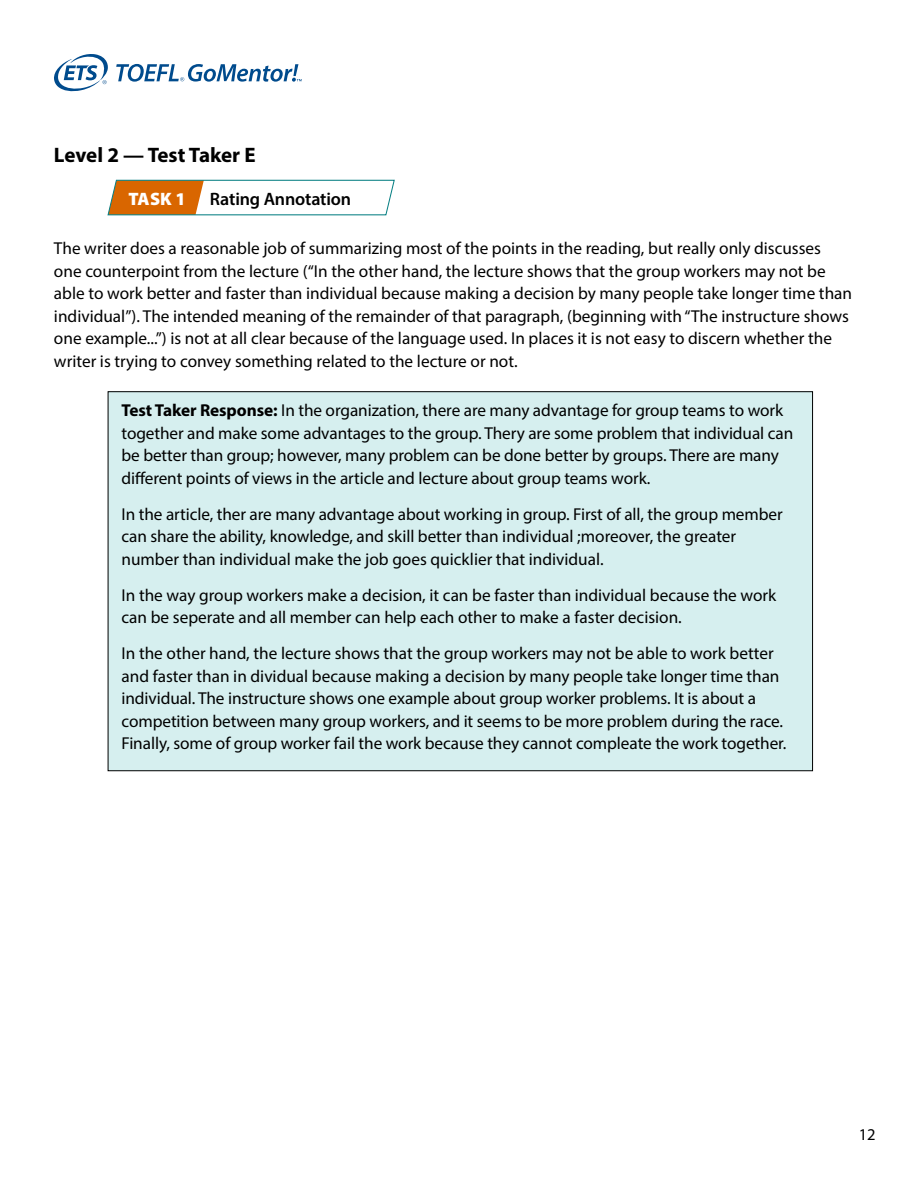
<style>
.page{position:relative;width:918px;height:1188px;background:#fff}
.page>*{position:absolute;margin:0;border:0;box-sizing:border-box;transform-origin:0 0}
.H2__Level_Test_Taker{font:700 21px "Rjxrdl Myriad Pro";letter-spacing:-.005em;color:#000}
.H3__Tasks{font:600 18px "Kcfmnw Myriad Pro";letter-spacing:-.01em;color:#000}
.H3__Tasks-2{font:900 18px "Vlbmlt Myriad Pro";color:#fff}
.p__indented{font:17.25px/22.5px "Ddhscp Myriad Pro";color:#000}
.t1{font:16.5px "Ddhscp Myriad Pro";color:#000}
.s1{font-family:"Rjxrdl Myriad Pro";font-weight:700}
</style>
<div class="page">
<div style="left:108px;top:392px;width:705px;height:379px;background:#d6efef"></div>
<svg style="left:107px;top:179px;width:288px;height:37px"></svg>
<svg style="left:54px;top:54px;width:54px;height:37px"></svg>
<svg style="left:116px;top:64px;width:186px;height:18px"></svg>
<h2 class="H2__Level_Test_Taker" style="left:54px;top:141px;width:203px">Level 2 — Test Taker E</h2>
<h3 class="H3__Tasks-2" style="left:128px;top:187px;width:59px">TASK 1</h3>
<h3 class="H3__Tasks" style="left:210px;top:187px;width:143px">Rating Annotation</h3>
<p class="p__indented" style="left:54px;top:237px;width:800px">The writer does a reasonable job of summarizing most of the points in the reading, but really only discusses one counterpoint from the lecture (“In the other hand, the lecture shows that the group workers may not be able to work better and faster than individual because making a decision by many people take longer time than individual”). The intended meaning of the remainder of that paragraph, (beginning with “The instructure shows one example...”) is not at all clear because of the language used. In places it is not easy to discern whether the writer is trying to convey something related to the lecture or not.</p>
<p class="p__indented" style="left:121px;top:399px;width:673px"><span class="s1">Test Taker Response:</span> In the organization, there are many advantage for group teams to work together and make some advantages to the group. Thery are some problem that individual can be better than group; however, many problem can be done better by groups. There are many different points of views in the article and lecture about group teams work.</p>
<p class="p__indented" style="left:121px;top:502px;width:663px">In the article, ther are many advantage about working in group. First of all, the group member can share the ability, knowledge, and skill better than individual ;moreover, the greater number than individual make the job goes quicklier that individual.</p>
<p class="p__indented" style="left:121px;top:583px;width:656px">In the way group workers make a decision, it can be faster than individual because the work can be seperate and all member can help each other to make a faster decision.</p>
<p class="p__indented" style="left:121px;top:642px;width:666px">In the other hand, the lecture shows that the group workers may not be able to work better and faster than in dividual because making a decision by many people take longer time than individual. The instructure shows one example about group worker problems. It is about a competition between many group workers, and it seems to be more problem during the race.<br>Finally, some of group worker fail the work because they cannot compleate the work together.</p>
<p class="t1" style="left:859px;top:1124px;width:18px">12</p>
</div>
